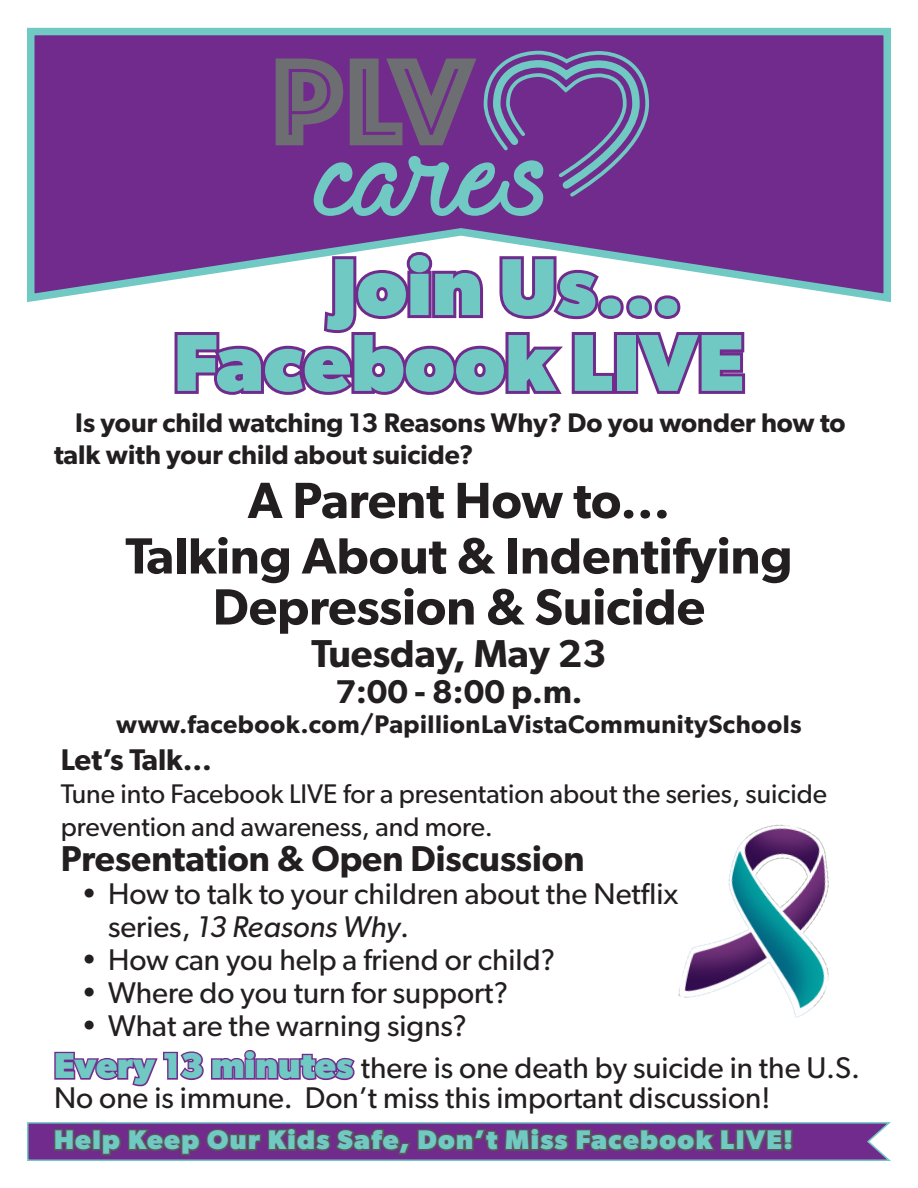
<style>
.page{position:relative;width:918px;height:1188px;background:#fff}
.page>*{position:absolute;margin:0;border:0;box-sizing:border-box;transform-origin:0 0}
.t1{font:130.05px "Phosphate Inline";color:#6d6e72}
.t2{font:94.35px "Requited Script Demo";color:#71c9c4}
.t3{font:700 81px "Gibson";color:#71c9c4}
.t4{font:600 51px "Gibson";color:#231f20}
.t5{font:600 39px "Gibson";color:#231f20}
.t6{font:600 36px "Gibson";color:#231f20}
.t7{font:600 33px "Gibson";color:#231f20}
.t8{font:30px/33px "Gibson";color:#231f20}
.t9{font:600 30px "Gibson";color:#231f20}
.t10{font:27px/33px "Gibson";color:#231f20}
.t11{font:600 27px/32.4px "Gibson";color:#231f20}
.t12{font:700 27px "Gibson";letter-spacing:.05em;color:#71c9c4}
.t13{font:600 25.5px "Gibson";letter-spacing:.02em;color:#231f20}
.s1{font-style:italic}
.s2{font-weight:700;font-size:36px;color:#71c9c4}
</style>
<div class="page">
<svg style="left:27px;top:27px;width:864px;height:280px;background:#794396"></svg>
<svg style="left:54px;top:1050px;width:301px;height:37px"></svg>
<img style="left:678px;top:824px;width:151px;height:194px">
<svg style="left:27px;top:1122px;width:864px;height:39px;background:#6c4586"></svg>
<svg style="left:482px;top:48px;width:167px;height:152px;background:#714b97"></svg>
<div style="left:598px;top:295px;width:26px;height:24px;border:6px solid #712b8c;border-radius:50%"></div>
<div style="left:626px;top:295px;width:26px;height:24px;border:6px solid #712b8c;border-radius:50%"></div>
<div style="left:655px;top:295px;width:25px;height:24px;border:6px solid #712b8c;border-radius:50%"></div>
<svg style="left:172px;top:249px;width:446px;height:146px"></svg>
<div style="left:614px;top:332px;width:24px;height:62px;border:6px solid #712b8c"></div>
<svg style="left:630px;top:332px;width:116px;height:62px"></svg>
<p class="t1" style="left:271px;top:9px;width:204px">PLV</p>
<p class="t2" style="left:318px;top:122px;width:234px">cares</p>
<p class="t3" style="left:331px;top:239px;width:352px">Join Us...</p>
<p class="t3" style="left:173px;top:315px;width:573px">Facebook LIVE</p>
<p class="t11" style="left:54px;top:406px;width:793px;text-indent:21px">Is your child watching 13 Reasons Why? Do you wonder how to talk with your child about suicide?</p>
<p class="t4" style="left:248px;top:470px;width:424px">A Parent How to...</p>
<p class="t4" style="left:125px;top:525px;width:669px">Talking About &amp; Indentifying</p>
<p class="t4" style="left:213px;top:576px;width:494px">Depression &amp; Suicide</p>
<p class="t5" style="left:311px;top:630px;width:297px">Tuesday, May 23</p>
<p class="t7" style="left:335px;top:672px;width:249px">7:00 - 8:00 p.m.</p>
<p class="t13" style="left:116px;top:709px;width:687px">www.facebook.com/PapillionLaVistaCommunitySchools</p>
<p class="t9" style="left:61px;top:742px;width:153px">Let’s Talk...</p>
<p class="t10" style="left:61px;top:777px;width:768px">Tune into Facebook LIVE for a presentation about the series, suicide prevention and awareness, and more.</p>
<p class="t6" style="left:61px;top:837px;width:525px">Presentation &amp; Open Discussion</p>
<p class="t8" style="left:108px;top:877px;width:572px;text-indent:-27px">• How to talk to your children about the Netflix series, <span class="s1">13 Reasons Why</span>.</p>
<p class="t8" style="left:81px;top:943px;width:476px">• How can you help a friend or child?</p>
<p class="t8" style="left:81px;top:976px;width:429px">• Where do you turn for support?</p>
<p class="t8" style="left:81px;top:1009px;width:388px">• What are the warning signs?</p>
<p class="t8" style="left:54px;top:1051px;width:808px"><span class="s2">Every 13 minutes</span> there is one death by suicide in the U.S.</p>
<p class="t8" style="left:54px;top:1081px;width:718px">No one is immune. Don’t miss this important discussion!</p>
<p class="t12" style="left:54px;top:1124px;width:741px">Help Keep Our Kids Safe, Don’t Miss Facebook LIVE!</p>
</div>
